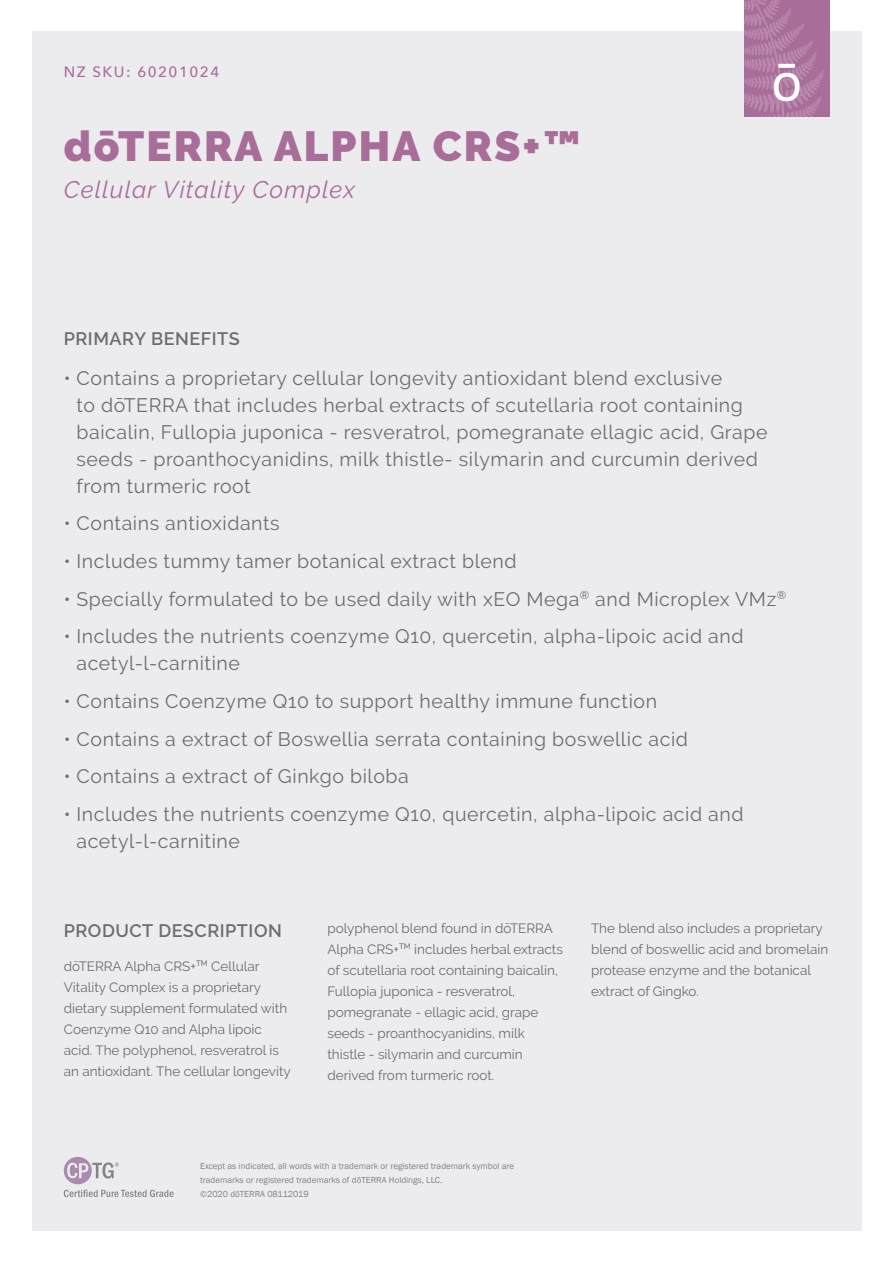
<style>
.page{position:relative;width:893px;height:1263px;background:#fff}
.page>*{position:absolute;margin:0;border:0;box-sizing:border-box;transform-origin:0 0}
.Product_Name{font:900 42px "Raleway";letter-spacing:.05em;color:#a96d99}
.Botanical_Name{font:italic 24px "Raleway";letter-spacing:.05em;color:#a96d99}
.t1{font:19.5px/27px "Raleway";letter-spacing:.03em;color:#6c6d70}
.SUB_HEADER{font:600 18px "Raleway";letter-spacing:.03em;color:#6c6d70}
.Tag_details{font:500 15px "Avenir Next";letter-spacing:.1em;color:#a96d99}
.description{font:13.5px/21px "Raleway";color:#6c6d70}
.t2{font:9px/14.1px "Franklin Gothic";color:#808285}
</style>
<div class="page">
<div style="left:32px;top:32px;width:829px;height:1199px;background:#ececee"></div>
<div style="left:744px;top:0;width:85px;height:116px;background:#a96d99"></div>
<svg style="left:744px;top:0;width:80px;height:116px"></svg>
<svg style="left:64px;top:1157px;width:110px;height:40px"></svg>
<p class="Tag_details" style="left:64px;top:59px;width:157px">NZ SKU: 60201024</p>
<p class="Product_Name" style="left:64px;top:122px;width:518px">dōTERRA ALPHA CRS+™</p>
<p class="Botanical_Name" style="left:64px;top:175px;width:293px">Cellular Vitality Complex</p>
<p class="SUB_HEADER" style="left:64px;top:328px;width:178px">PRIMARY BENEFITS</p>
<p class="t1" style="left:77px;top:364px;width:692px;text-indent:-13px">• Contains a proprietary cellular longevity antioxidant blend exclusive<br>to dōTERRA that includes herbal extracts of scutellaria root containing baicalin, Fullopia juponica - resveratrol, pomegranate ellagic acid, Grape seeds - proanthocyanidins, milk thistle- silymarin and curcumin derived from turmeric root</p>
<p class="t1" style="left:64px;top:510px;width:217px">• Contains antioxidants</p>
<p class="t1" style="left:64px;top:548px;width:454px">• Includes tummy tamer botanical extract blend</p>
<p class="t1" style="left:64px;top:585px;width:724px">• Specially formulated to be used daily with xEO Mega<sup>®</sup> and Microplex VMz<sup>®</sup></p>
<p class="t1" style="left:77px;top:623px;width:669px;text-indent:-13px">• Includes the nutrients coenzyme Q10, quercetin, alpha-lipoic acid and acetyl-l-carnitine</p>
<p class="t1" style="left:64px;top:688px;width:595px">• Contains Coenzyme Q10 to support healthy immune function</p>
<p class="t1" style="left:64px;top:725px;width:626px">• Contains a extract of Boswellia serrata containing boswellic acid</p>
<p class="t1" style="left:64px;top:763px;width:347px">• Contains a extract of Ginkgo biloba</p>
<p class="t1" style="left:77px;top:800px;width:669px;text-indent:-13px">• Includes the nutrients coenzyme Q10, quercetin, alpha-lipoic acid and acetyl-l-carnitine</p>
<p class="SUB_HEADER" style="left:64px;top:920px;width:220px">PRODUCT DESCRIPTION</p>
<p class="description" style="left:64px;top:955px;width:229px">dōTERRA Alpha CRS+<sup>TM</sup> Cellular Vitality Complex is a proprietary dietary supplement formulated with Coenzyme Q10 and Alpha lipoic acid. The polyphenol, resveratrol is an antioxidant. The cellular longevity</p>
<p class="description" style="left:327px;top:917px;width:237px">polyphenol blend found in dōTERRA Alpha CRS+<sup>TM</sup> includes herbal extracts of scutellaria root containing baicalin, Fullopia juponica - resveratrol, pomegranate - ellagic acid, grape seeds - proanthocyanidins, milk thistle - silymarin and curcumin derived from turmeric root.</p>
<p class="description" style="left:591px;top:917px;width:239px">The blend also includes a proprietary blend of boswellic acid and bromelain protease enzyme and the botanical extract of Gingko.</p>
<p class="t2" style="left:200px;top:1159px;width:315px">Except as indicated, all words with a trademark or registered trademark symbol are trademarks or registered trademarks of dōTERRA Holdings, LLC.<br>©2020 dōTERRA 08112019</p>
</div>
